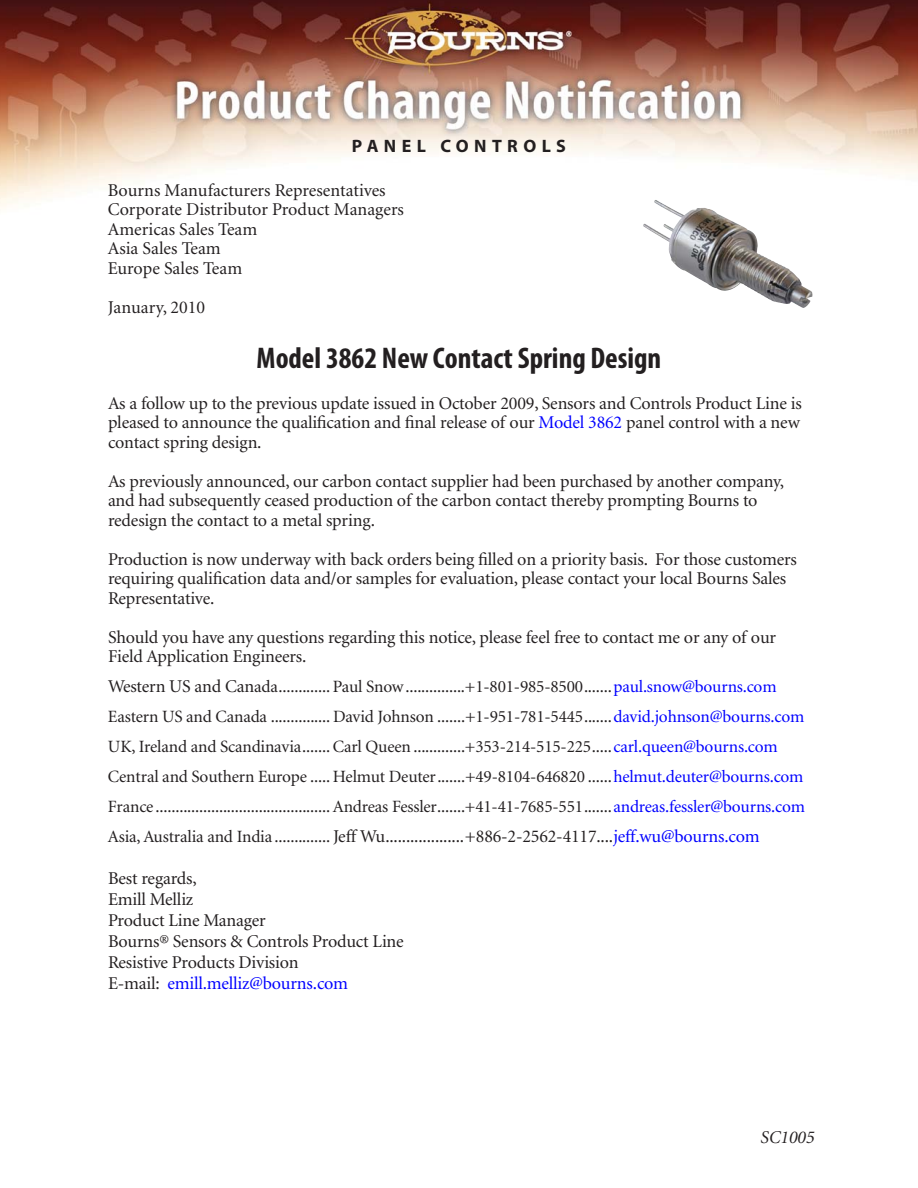
<style>
.page{position:relative;width:918px;height:1188px;background:#fff}
.page>*{position:absolute;margin:0;border:0;box-sizing:border-box;transform-origin:0 0}
.t1{font:700 condensed 30px "Myriad Pro";color:#231f20}
.t2{font:18px/19.5px "Minion";letter-spacing:-.01em;color:#231f20}
.t3{font:700 18px "Myriad Pro";letter-spacing:.3em;color:#231f20}
.t4{font:italic 18px "Minion";color:#231f20}
.t5{font:17.25px/30px "Minion";letter-spacing:-.01em;color:#231f20}
.s1{color:#00f}
.s2{font-size:18px}
.s3{font-size:17.25px}
</style>
<div class="page">
<img style="left:0;top:0;width:918px;height:207px">
<img style="left:643px;top:200px;width:169px;height:108px">
<p class="t3" style="left:352px;top:135px;width:216px">PANEL CONTROLS</p>
<p class="t2" style="left:108px;top:182px;width:298px">Bourns Manufacturers Representatives<br>Corporate Distributor Product Managers<br>Americas Sales Team<br>Asia Sales Team<br>Europe Sales Team</p>
<p class="t2" style="left:108px;top:299px;width:99px">January, 2010</p>
<h1 class="t1" style="left:257px;top:347px;width:406px">Model 3862 New Contact Spring Design</h1>
<p class="t2" style="left:108px;top:395px;width:695px;text-align:justify">As a follow up to the previous update issued in October 2009, Sensors and Controls Product Line is pleased to announce the qualification and final release of our <span class="s1">Model 3862</span> panel control with a new contact spring design.</p>
<p class="t2" style="left:108px;top:473px;width:678px">As previously announced, our carbon contact supplier had been purchased by another company, and had subsequently ceased production of the carbon contact thereby prompting Bourns to redesign the contact to a metal spring.</p>
<p class="t2" style="left:108px;top:551px;width:691px">Production is now underway with back orders being filled on a priority basis. For those customers requiring qualification data and/or samples for evaluation, please contact your local Bourns Sales<br>Representative.</p>
<p class="t2" style="left:108px;top:629px;width:670px">Should you have any questions regarding this notice, please feel free to contact me or any of our<br>Field Application Engineers.</p>
<p class="t5" style="left:108px;top:673px;width:698px"><span class="s2">Western US and Can</span>ada ............. Paul Snow ...............+1-801-985-8500 .......<span class="s1">paul.snow@bourns.com </span>Eastern US and Canada ............... David Johnson .......+1-951-781-5445 .......<span class="s1">david.johnson@bourns.com </span>UK, Ireland and Scandinavia ....... Carl Queen .............+353-214-515-225 .....<span class="s1">carl.queen@bourns.com </span>Central and Southern Europe ..... Helmut Deuter .......+49-8104-646820 ......<span class="s1">helmut.deuter@bourns.com </span>France ............................................ Andreas Fessler .......+41-41-7685-551 .......<span class="s1">andreas.fessler@bourns.com</span></p>
<p class="t2" style="left:108px;top:828px;width:653px"><span class="s3">Asia, Australia and India ..............</span> Jeff Wu ...................+886-2-2562-4117....<span class="s1">jeff.wu@bourns.com</span></p>
<p class="t2" style="left:108px;top:870px;width:297px;line-height:21px">Best regards,<br>Emill Melliz<br>Product Line Manager<br>Bourns® Sensors &amp; Controls Product Line<br>Resistive Products Division<br>E-mail: <span class="s1">emill.melliz@bourns.com</span></p>
<p class="t4" style="left:760px;top:1130px;width:56px">SC1005</p>
</div>
